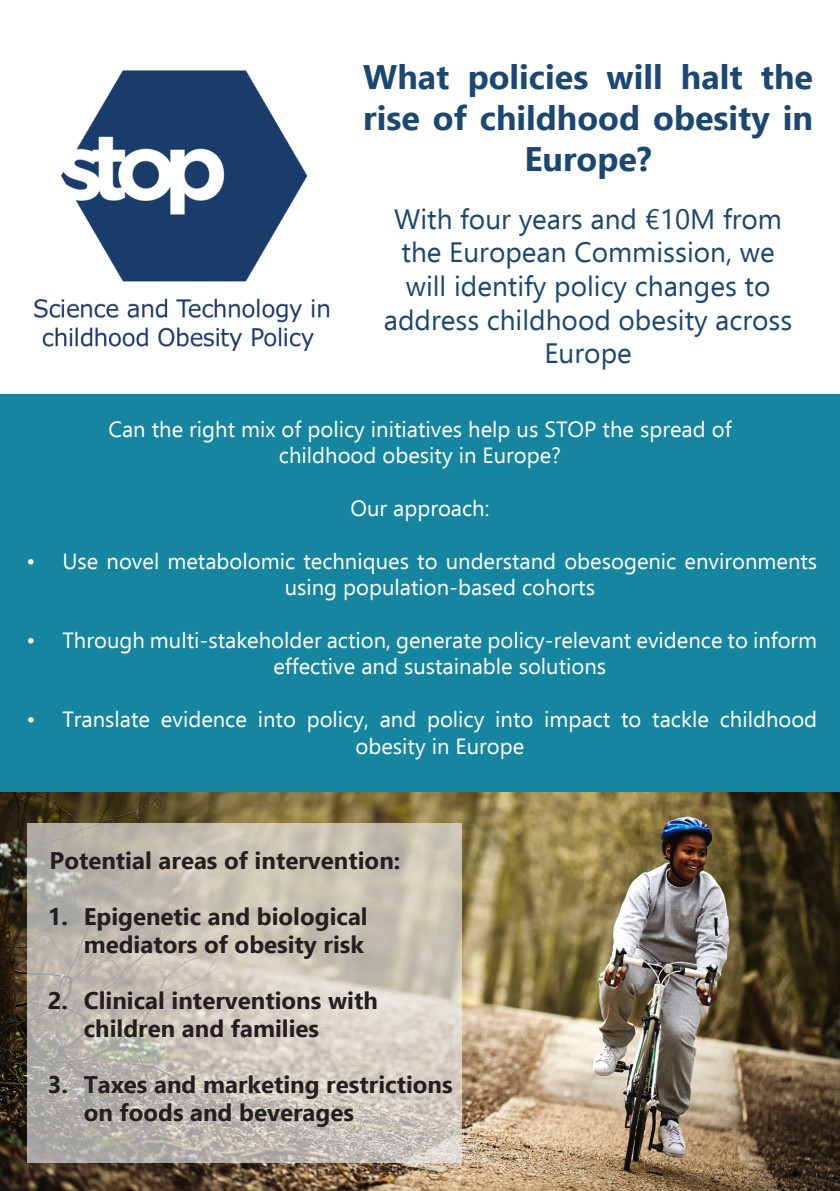
<style>
.page{position:relative;width:840px;height:1191px;background:#fff}
.page>*{position:absolute;margin:0;border:0;box-sizing:border-box;transform-origin:0 0}
.t1{font:700 34px/40.8px "Ebrima";color:#1b4873;text-align:center}
.t2{font:28px/33.6px "Ebrima";color:#1b4873;text-align:center}
.t3{font:700 24px/28px "Ebrima";color:#231f20}
.t4{font:22px/26.4px "Ebrima";color:#fff}
</style>
<div class="page">
<img style="left:34px;top:70px;width:296px;height:281px">
<div style="left:0;top:394px;width:839px;height:398px;background:#16859f"></div>
<img style="left:0;top:792px;width:839px;height:399px">
<svg style="left:27px;top:823px;width:434px;height:339px;background:#c6c0b6"></svg>
<p class="t1" style="left:363px;top:55px;width:451px">What policies will halt the rise of childhood obesity in<br>Europe?</p>
<p class="t2" style="left:383px;top:201px;width:410px">With four years and €10M from the European Commission, we will identify policy changes to address childhood obesity across<br>Europe</p>
<p class="t4" style="left:108px;top:415px;width:624px">Can the right mix of policy initiatives help us STOP the spread of</p>
<p class="t4" style="left:279px;top:441px;width:283px">childhood obesity in Europe?</p>
<p class="t4" style="left:350px;top:494px;width:140px">Our approach:</p>
<p class="t4" style="left:284px;top:547px;width:534px;text-indent:-258px">• Use novel metabolomic techniques to understand obesogenic environments using population-based cohorts</p>
<p class="t4" style="left:273px;top:626px;width:545px;text-indent:-247px">• Through multi-stakeholder action, generate policy-relevant evidence to inform effective and sustainable solutions</p>
<p class="t4" style="left:355px;top:705px;width:463px;text-indent:-329px">• Translate evidence into policy, and policy into impact to tackle childhood obesity in Europe</p>
<p class="t3" style="left:50px;top:845px;width:352px">Potential areas of intervention:</p>
<p class="t3" style="left:48px;top:901px;width:321px;text-align:right">1. Epigenetic and biological mediators of obesity risk</p>
<p class="t3" style="left:84px;top:985px;width:295px;text-indent:-36px">2. Clinical interventions with children and families</p>
<p class="t3" style="left:84px;top:1069px;width:370px;text-indent:-36px">3. Taxes and marketing restrictions on foods and beverages</p>
</div>
